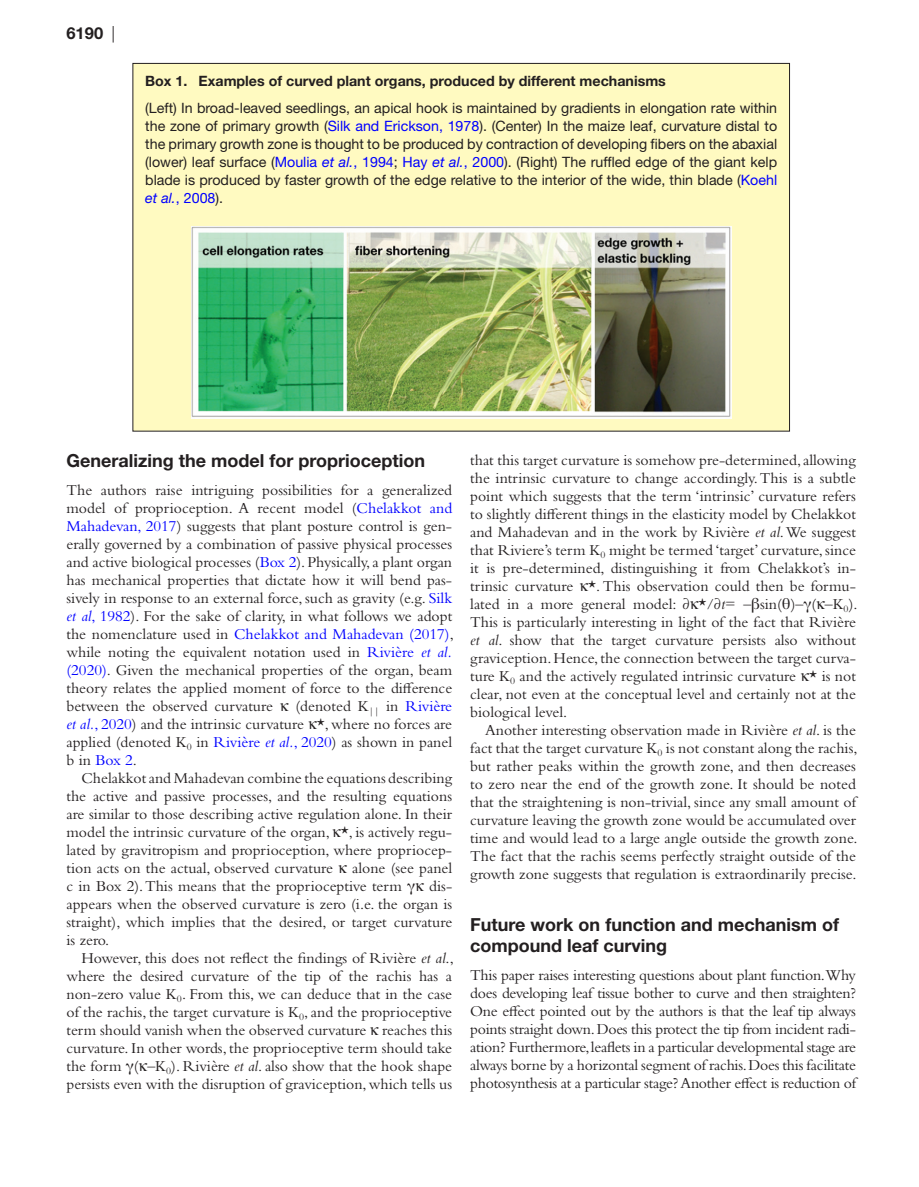
<style>
.page{position:relative;width:919px;height:1187px;background:#fff}
.page>*{position:absolute;margin:0;border:0;box-sizing:border-box;transform-origin:0 0}
.t1{font:700 18px/21px "Helvetica Neue LT Std";color:#231f20}
.t2{font:700 16.5px "Helvetica Neue LT Std";color:#231f20}
.t3{font:15.75px/18px "Bembo Std";color:#231f20;text-align:justify}
.t4{font:14.25px/18px "Helvetica Neue LT Std";color:#231f20;text-align:justify}
.t5{font:700 14.25px "Helvetica Neue LT Std";color:#231f20}
.s1{font-weight:300}
.s2{color:#00f}
.s3{font-style:italic;color:#00f}
.s4{font-family:"Gandhari Unicode"}
.s5{font-style:italic}
</style>
<div class="page">
<div style="left:133px;top:63px;width:656px;height:368px;background:#fffac1"></div>
<img style="left:191px;top:227px;width:540px;height:192px">
<p class="t2" style="left:66px;top:23px;width:50px">6190 <span class="s1">|</span></p>
<p class="t5" style="left:145px;top:72px;width:522px">Box 1. Examples of curved plant organs, produced by different mechanisms</p>
<p class="t4" style="left:145px;top:99px;width:633px">(Left) In broad-leaved seedlings, an apical hook is maintained by gradients in elongation rate within the zone of primary growth (<span class="s2">Silk and Erickson, 1978</span>). (Center) In the maize leaf, curvature distal to the primary growth zone is thought to be produced by contraction of developing fibers on the abaxial (lower) leaf surface (<span class="s2">Moulia</span> <span class="s3">et al.</span><span class="s2">, 1994</span>; <span class="s2">Hay</span> <span class="s3">et al.</span><span class="s2">, 2000</span>). (Right) The ruffled edge of the giant kelp blade is produced by faster growth of the edge relative to the interior of the wide, thin blade (<span class="s2">Koehl </span><span class="s3">et al.</span><span class="s2">, 2008</span>).</p>
<p class="t1" style="left:66px;top:449px;width:360px">Generalizing the model for proprioception</p>
<p class="t3" style="left:66px;top:480px;width:389px">The authors raise intriguing possibilities for a generalized model of proprioception. A recent model (<span class="s2">Chelakkot and Mahadevan, 2017</span>) suggests that plant posture control is gen&shy;erally governed by a combination of passive physical processes and active biological processes (<span class="s2">Box 2</span>). Physically, a plant organ has mechanical properties that dictate how it will bend pas&shy;sively in response to an external force, such as gravity (e.g. <span class="s2">Silk </span><span class="s3">et al</span><span class="s2">, 1982</span>). For the sake of clarity, in what follows we adopt the nomenclature used in <span class="s2">Chelakkot and Mahadevan (2017)</span>, while noting the equivalent notation used in <span class="s2">Rivière</span> <span class="s3">et al. </span><span class="s2">(2020)</span>. Given the mechanical properties of the organ, beam theory relates the applied moment of force to the difference between the observed curvature <span class="s4">κ</span> (denoted K<sub>||</sub> in <span class="s2">Rivière </span><span class="s3">et al.</span><span class="s2">, 2020</span>) and the intrinsic curvature <span class="s4">κ</span>*, where no forces are applied (denoted K<sub>0</sub> in <span class="s2">Rivière</span> <span class="s3">et al.</span><span class="s2">, 2020</span>) as shown in panel b in <span class="s2">Box 2</span>.</p>
<p class="t3" style="left:66px;top:768px;width:387px;text-indent:15px">Chelakkot and Mahadevan combine the equations describing the active and passive processes, and the resulting equations are similar to those describing active regulation alone. In their model the intrinsic curvature of the organ, <span class="s4">κ</span>*, is actively regu&shy;lated by gravitropism and proprioception, where propriocep&shy;tion acts on the actual, observed curvature <span class="s4">κ</span> alone (see panel c in Box 2). This means that the proprioceptive term <span class="s4">γκ</span> dis&shy;appears when the observed curvature is zero (i.e. the organ is straight), which implies that the desired, or target curvature is zero.</p>
<p class="t3" style="left:66px;top:948px;width:389px;text-indent:15px">However, this does not reflect the findings of Rivière <span class="s5">et al</span>., where the desired curvature of the tip of the rachis has a non-zero value K<sub>0</sub>. From this, we can deduce that in the case of the rachis, the target curvature is K<sub>0</sub>, and the proprioceptive term should vanish when the observed curvature <span class="s4">κ</span> reaches this curvature. In other words, the proprioceptive term should take the form <span class="s4">γ</span>(<span class="s4">κ</span>–K<sub>0</sub>). Rivière <span class="s5">et al</span>. also show that the hook shape persists even with the disruption of graviception, which tells us</p>
<p class="t3" style="left:470px;top:450px;width:389px">that this target curvature is somehow pre-determined, allowing the intrinsic curvature to change accordingly. This is a subtle point which suggests that the term ‘intrinsic’ curvature refers to slightly different things in the elasticity model by Chelakkot and Mahadevan and in the work by Rivière <span class="s5">et al</span>. We suggest that Riviere’s term K<sub>0</sub> might be termed ‘target’ curvature, since it is pre-determined, distinguishing it from Chelakkot’s in&shy;trinsic curvature <span class="s4">κ</span>*. This observation could then be formu&shy;lated in a more general model: ∂<span class="s4">κ</span>*/∂<span class="s5">t</span>= –<span class="s4">β</span>sin(<span class="s4">θ</span>)–<span class="s4">γ</span>(<span class="s4">κ</span>–K<sub>0</sub>).<br>This is particularly interesting in light of the fact that Rivière <span class="s5">et al</span>. show that the target curvature persists also without graviception. Hence, the connection between the target curva&shy;ture K<sub>0</sub> and the actively regulated intrinsic curvature <span class="s4">κ</span>* is not clear, not even at the conceptual level and certainly not at the biological level.</p>
<p class="t3" style="left:470px;top:720px;width:389px;text-indent:15px">Another interesting observation made in Rivière <span class="s5">et al</span>. is the fact that the target curvature K<sub>0</sub> is not constant along the rachis, but rather peaks within the growth zone, and then decreases to zero near the end of the growth zone. It should be noted that the straightening is non-trivial, since any small amount of curvature leaving the growth zone would be accumulated over time and would lead to a large angle outside the growth zone.<br>The fact that the rachis seems perfectly straight outside of the growth zone suggests that regulation is extraordinarily precise.</p>
<p class="t1" style="left:470px;top:914px;width:370px">Future work on function and mechanism of compound leaf curving</p>
<p class="t3" style="left:470px;top:965px;width:387px">This paper raises interesting questions about plant function.Why does developing leaf tissue bother to curve and then straighten?<br>One effect pointed out by the authors is that the leaf tip always points straight down. Does this protect the tip from incident radi&shy;ation? Furthermore, leaflets in a particular developmental stage are always borne by a horizontal segment of rachis. Does this facilitate photosynthesis at a particular stage? Another effect is reduction of</p>
</div>
